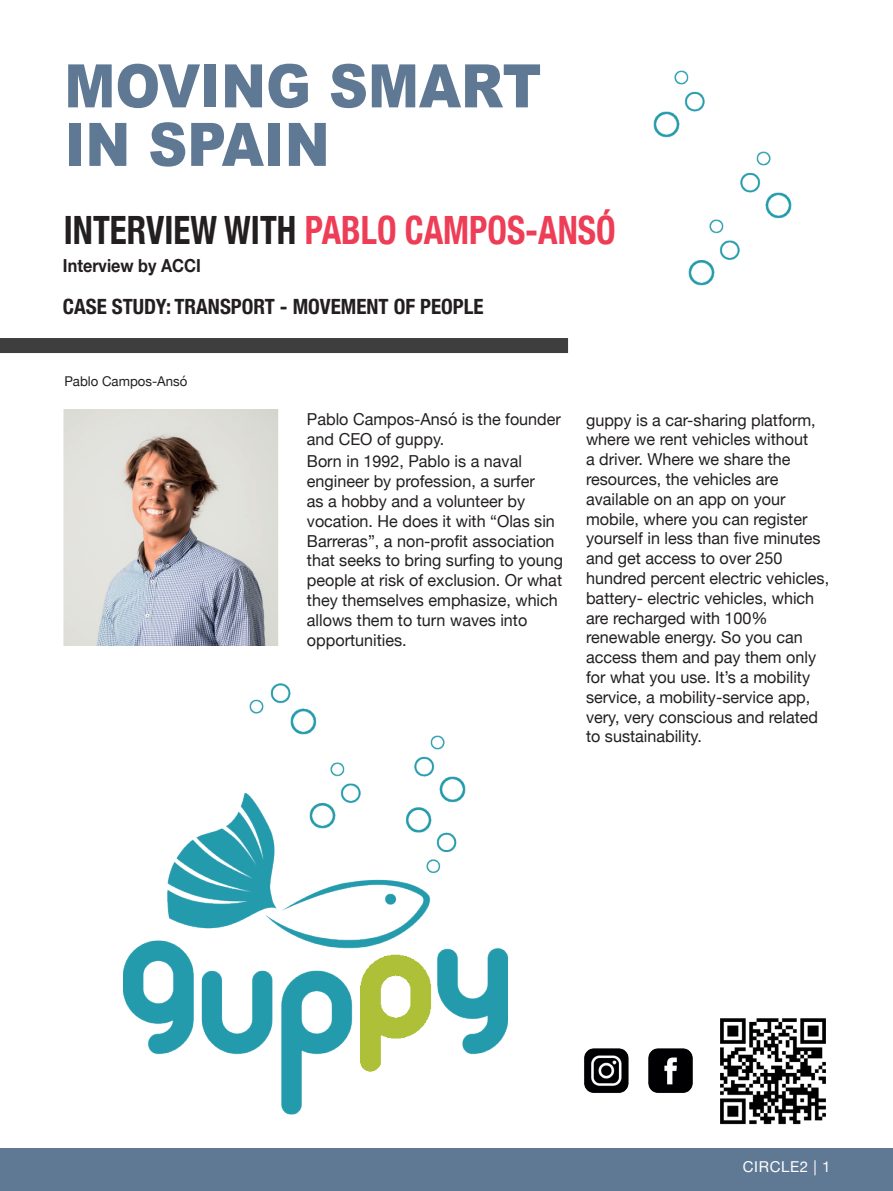
<style>
.page{position:relative;width:893px;height:1191px;background:#fff}
.page>*{position:absolute;margin:0;border:0;box-sizing:border-box;transform-origin:0 0}
.t1{font:900 60px/58.5px "Arial";color:#5f7995;scale:.9 1}
.t2{font:700 condensed 39px "Helvetica Neue";color:#ee3d56;scale:.9 1}
.t3{font:700 condensed 21px "Helvetica Neue";color:#231f20}
.t4{font:700 18px "Helvetica Neue";color:#231f20;scale:.9 1}
.t5{font:16.5px/19.8px "Helvetica Neue";color:#231f20}
.t6{font:15px "Helvetica Neue";letter-spacing:.04em;color:#fff}
.t7{font:13.5px "Helvetica Neue";color:#231f20}
.s1{color:#231f20}
</style>
<div class="page">
<img style="left:720px;top:1018px;width:106px;height:107px">
<img style="left:648px;top:1048px;width:45px;height:45px">
<div style="left:0;top:338px;width:568px;height:15px;background:#3e3e3f"></div>
<div style="left:0;top:1148px;width:893px;height:43px;background:#5f7995"></div>
<img style="left:123px;top:793px;width:384px;height:322px">
<img style="left:297px;top:762px;width:81px;height:75px">
<img style="left:396px;top:735px;width:82px;height:75px">
<img style="left:63px;top:409px;width:215px;height:236px">
<img style="left:249px;top:683px;width:68px;height:52px">
<img style="left:688px;top:219px;width:52px;height:67px">
<img style="left:653px;top:70px;width:52px;height:68px">
<img style="left:722px;top:151px;width:70px;height:76px">
<img style="left:584px;top:1048px;width:45px;height:45px">
<h1 class="t1" style="left:64px;top:55px;width:532px">MOVING SMART<br>IN SPAIN</h1>
<h2 class="t2" style="left:64px;top:198px;width:615px"><span class="s1">INTERVIEW WITH</span> PABLO CAMPOS-ANSÓ</h2>
<p class="t4" style="left:63px;top:251px;width:155px">Interview by ACCI</p>
<p class="t3" style="left:63px;top:289px;width:422px">CASE STUDY: TRANSPORT - MOVEMENT OF PEOPLE</p>
<p class="t7" style="left:64px;top:371px;width:125px">Pablo Campos-Ansó</p>
<p class="t5" style="left:307px;top:410px;width:255px">Pablo Campos-Ansó is the founder and CEO of guppy.</p>
<p class="t5" style="left:307px;top:452px;width:258px">Born in 1992, Pablo is a naval engineer by profession, a surfer<br>as a hobby and a volunteer by vocation. He does it with “Olas sin<br>Barreras”, a non-profit association that seeks to bring surfing to young people at risk of exclusion. Or what they themselves emphasize, which allows them to turn waves into opportunities.</p>
<p class="t5" style="left:586px;top:411px;width:245px">guppy is a car-sharing platform, where we rent vehicles without<br>a driver. Where we share the resources, the vehicles are available on an app on your mobile, where you can register yourself in less than five minutes and get access to over 250 hundred percent electric vehicles, battery- electric vehicles, which are recharged with 100% renewable energy. So you can access them and pay them only for what you use. It’s a mobility service, a mobility-service app, very, very conscious and related to sustainability.</p>
<p class="t6" style="left:743px;top:1155px;width:89px">CIRCLE2 | 1</p>
</div>
